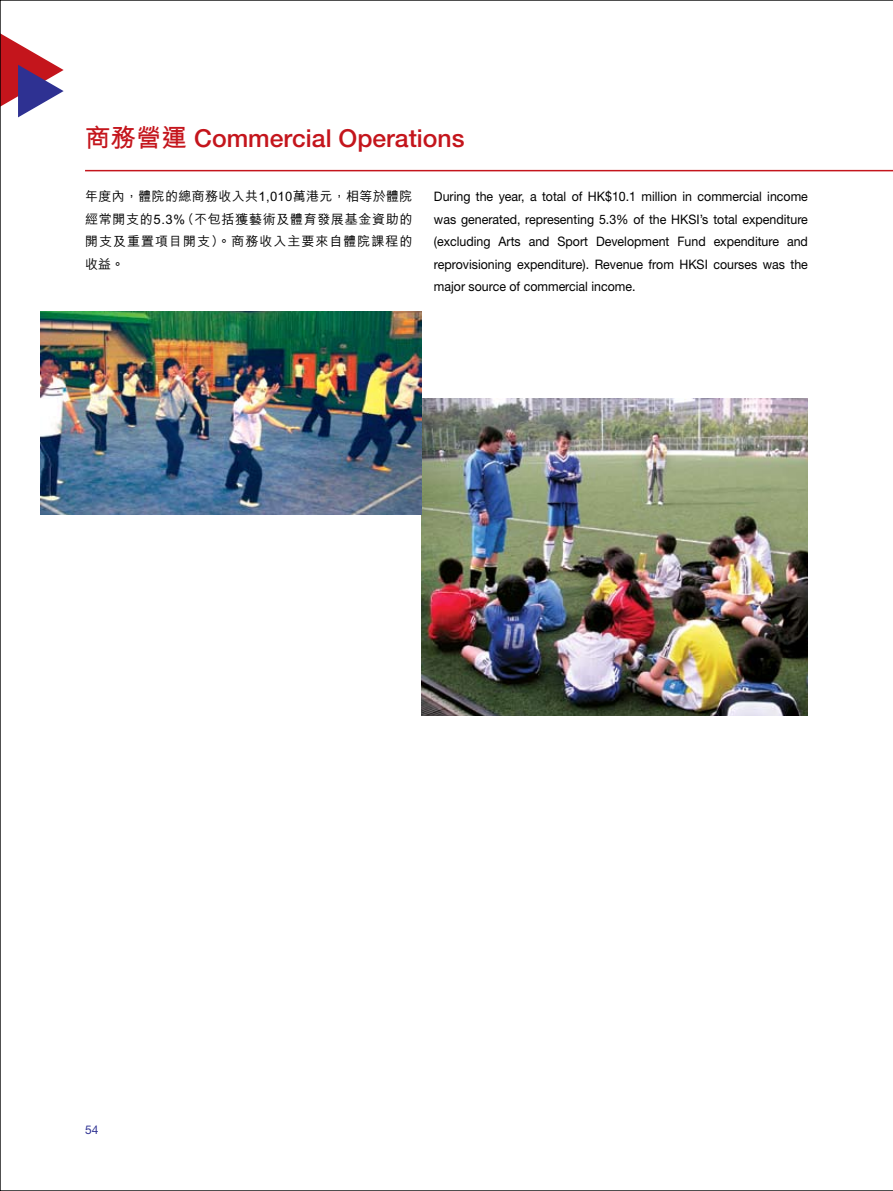
<style>
.page{position:relative;width:893px;height:1191px;background:#fff}
.page>*{position:absolute;margin:0;border:0;box-sizing:border-box;transform-origin:0 0}
.t1{font:500 24.75px "Helvetica Neue";color:#c4151c}
.t2{font:13.05px/22.5px "Helvetica Neue";color:#000;text-align:justify;scale:.95 1}
.t3{font:500 13.05px/22.5px "M Hei";letter-spacing:.06em;color:#000;text-align:justify}
.t4{font:12px "Helvetica Neue";color:#2e3192}
.s1{font-family:"M Hei";font-weight:700;font-size:25.5px}
</style>
<div class="page">
<img style="left:0;top:0;width:893px;height:1191px">
<p class="t1" style="left:85px;top:123px;width:381px"><span class="s1">商務營運</span> Commercial Operations</p>
<p class="t3" style="left:85px;top:185px;width:329px">年度內，體院的總商務收入共1,010萬港元，相等於體院經常開支的5.3%（不包括獲藝術及體育發展基金資助的開支及重置項目開支）。商務收入主要來自體院課程的收益。</p>
<p class="t2" style="left:434px;top:185px;width:395px">During the year, a total of HK$10.1 million in commercial income was generated, representing 5.3% of the HKSI’s total expenditure (excluding Arts and Sport Development Fund expenditure and reprovisioning expenditure). Revenue from HKSI courses was the major source of commercial income.</p>
<p class="t4" style="left:85px;top:1122px;width:15px">54</p>
</div>
